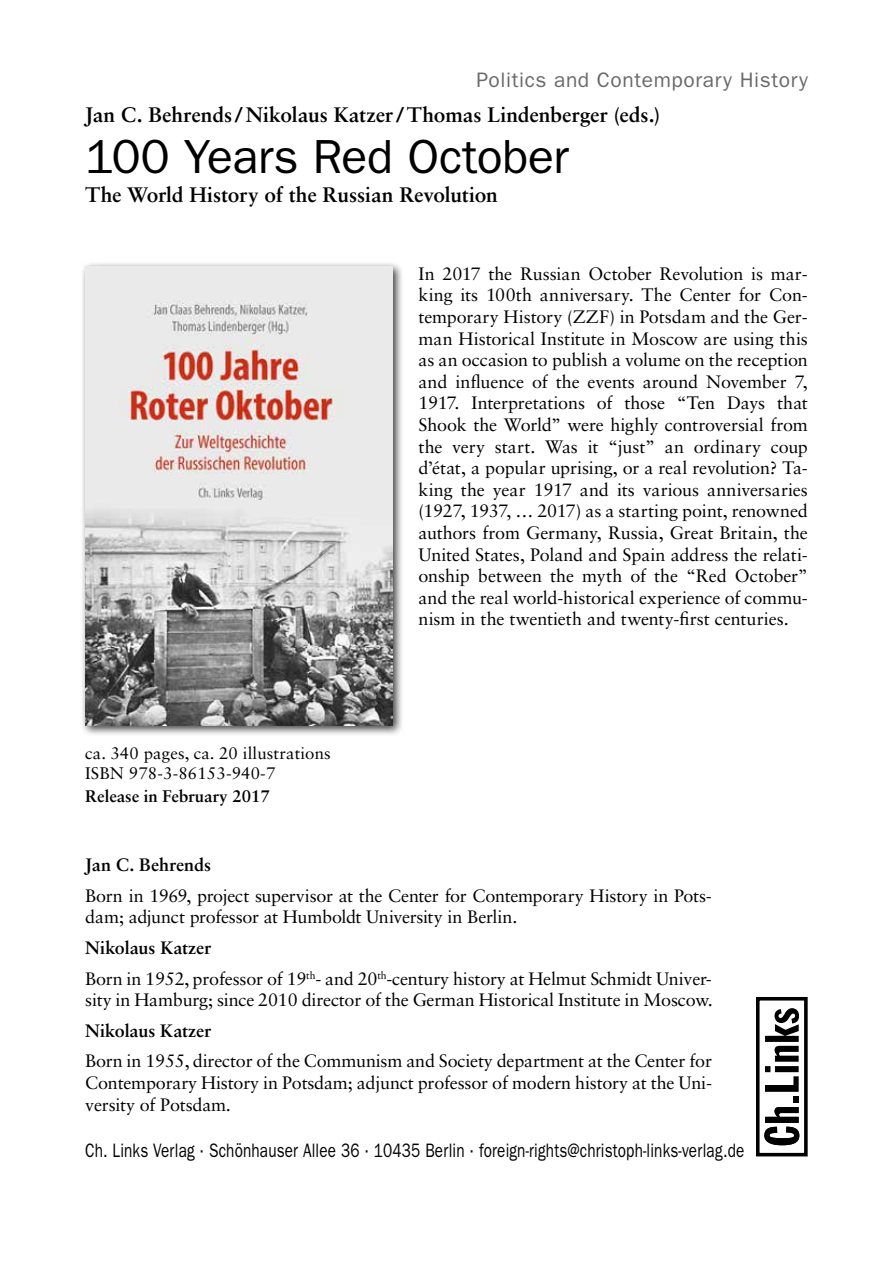
<style>
.page{position:relative;width:893px;height:1263px;background:#fff}
.page>*{position:absolute;margin:0;border:0;box-sizing:border-box;transform-origin:0 0}
.t1{font:48px "ITC Franklin Gothic Std";letter-spacing:-.01em;color:#000}
.t2{font:700 21px "Sabon LT Std";letter-spacing:-.005em;color:#000}
.t3{font:21px "ITC Franklin Gothic Std";letter-spacing:.03em;color:#696a6b}
.t4{font:19.5px "ITC Franklin Gothic Std";letter-spacing:.01em;color:#000;scale:.78 1}
.t5{font:18px/21.6px "Sabon LT Std";letter-spacing:-.01em;color:#000;text-align:justify}
.t6{font:700 18px "Sabon LT Std";letter-spacing:-.005em;color:#000}
.t7{font:16.8px/20.1px "Sabon LT Std";letter-spacing:.01em;color:#000}
.t8{font:700 16.8px "Sabon LT Std";color:#000}
.s1{font-weight:700}
</style>
<div class="page">
<svg style="left:756px;top:997px;width:52px;height:160px"></svg>
<div style="left:80px;top:261px;width:324px;height:475px;background:#000;opacity:.75"></div>
<img style="left:85px;top:266px;width:308px;height:459px">
<p class="t3" style="left:477px;top:67px;width:333px">Politics and Contemporary History</p>
<p class="t2" style="left:85px;top:102px;width:577px">Jan C. Behrends/Nikolaus Katzer/Thomas Lindenberger (eds.)</p>
<h1 class="t1" style="left:85px;top:129px;width:485px">100 Years Red October</h1>
<p class="t2" style="left:85px;top:182px;width:414px">The World History of the Russian Revolution</p>
<p class="t7" style="left:85px;top:743px;width:247px">ca. 340 pages, ca. 20 illustrations<br>ISBN 978-3-86153-940-7</p>
<p class="t8" style="left:85px;top:785px;width:186px">Release in February 2017</p>
<p class="t5" style="left:418px;top:262px;width:391px">In 2017 the Russian October Revolution is mar&shy;king its 100th anniversary. The Center for Con&shy;temporary History (ZZF) in Potsdam and the Ger&shy;man Historical Institute in Moscow are using this as an occasion to publish a volume on the reception and influence of the events around November 7, 1917. Interpretations of those “Ten Days that Shook the World” were highly controversial from the very start. Was it “just” an ordinary coup d’état, a popular uprising, or a real revolution? Ta&shy;king the year 1917 and its various anniversaries (1927, 1937, … 2017) as a starting point, renowned authors from Germany, Russia, Great Britain, the United States, Poland and Spain address the relati&shy;onship between the myth of the “Red October” and the real world-historical experience of commu&shy;nism in the twentieth and twenty-first centuries.</p>
<p class="t6" style="left:85px;top:854px;width:127px">Jan C. Behrends</p>
<p class="t5" style="left:85px;top:884px;width:628px">Born in 1969, project supervisor at the Center for Contemporary History in Pots&shy;dam; adjunct professor at Humboldt University in Berlin.</p>
<p class="t5" style="left:85px;top:932px;width:628px;line-height:30.6px"><span class="s1">Nikolaus Katzer<br></span>Born in 1952, professor of 19<sup>th</sup>- and 20<sup>th</sup>-century history at Helmut Schmidt Univer-</p>
<p class="t5" style="left:85px;top:989px;width:629px">sity in Hamburg; since 2010 director of the German Historical Institute in Moscow.</p>
<p class="t6" style="left:85px;top:1019px;width:128px">Nikolaus Katzer</p>
<p class="t5" style="left:85px;top:1050px;width:628px">Born in 1955, director of the Communism and Society department at the Center for Contemporary History in Potsdam; adjunct professor of modern history at the Uni&shy;versity of Potsdam.</p>
<p class="t4" style="left:85px;top:1139px;width:847px">Ch. Links Verlag ∙ Schönhauser Allee 36 ∙ 10435 Berlin ∙ foreign-rights@christoph-links-verlag.de</p>
</div>
